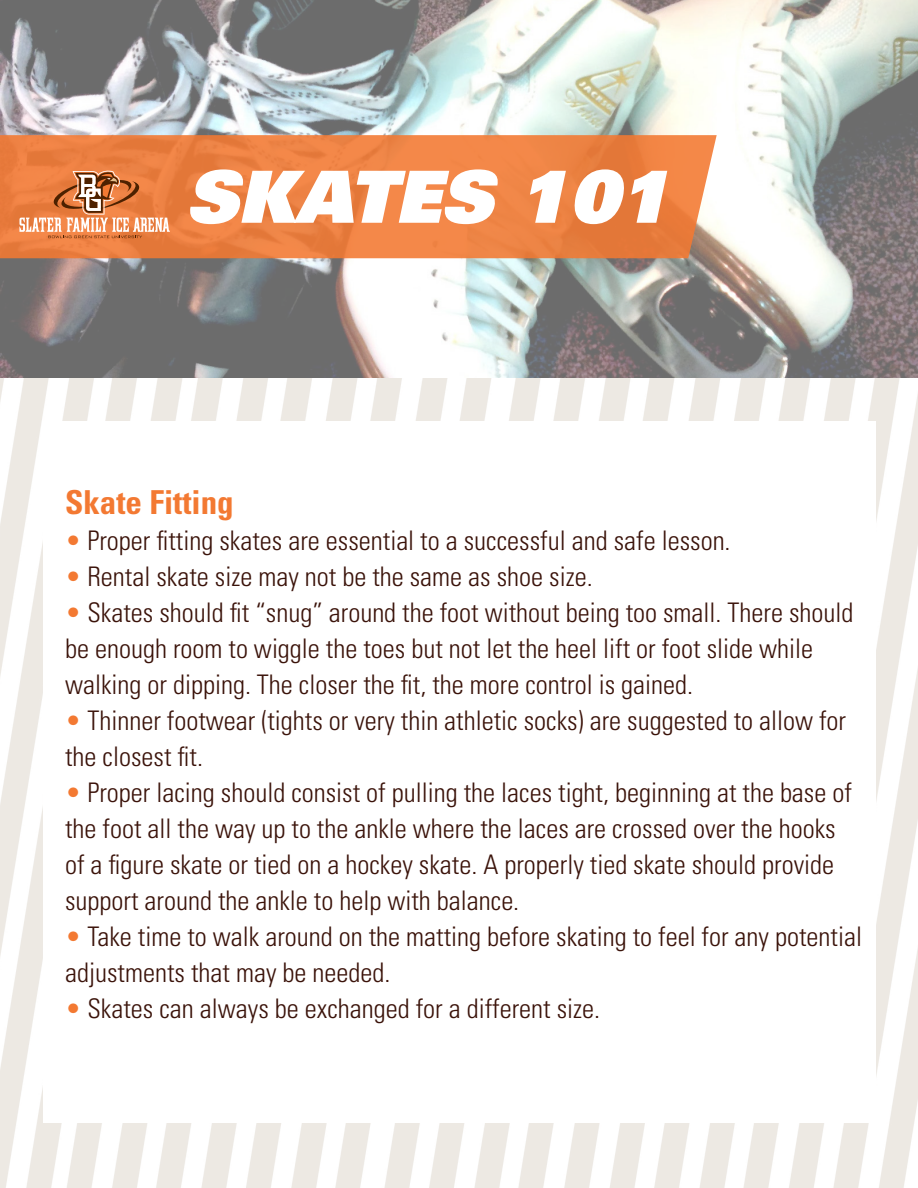
<style>
.page{position:relative;width:918px;height:1188px;background:#fff}
.page>*{position:absolute;margin:0;border:0;box-sizing:border-box;transform-origin:0 0}
.t1{font:72px "Univers LT Std X Black Obl";color:#fff}
.t2{font:700 condensed 33px "Univers LT Std";color:#f37932}
.t3{font:300 condensed 27px/36px "Univers LT Std";color:#3b130a}
.s1{color:#f37932}
</style>
<div class="page">
<img style="left:1px;top:1px;width:917px;height:1187px">
<div style="left:43px;top:421px;width:832px;height:701px;background:#fff"></div>
<svg style="left:0;top:135px;width:717px;height:123px;background:#ec8345"></svg>
<svg style="left:19px;top:171px;width:151px;height:67px;background:#e08a58"></svg>
<p class="t1" style="left:186px;top:150px;width:486px">SKATES 101</p>
<p class="t2" style="left:65px;top:482px;width:170px">Skate Fitting</p>
<p class="t3" style="left:65px;top:522px;width:667px"><span class="s1">•</span> Proper fitting skates are essential to a successful and safe lesson.</p>
<p class="t3" style="left:65px;top:558px;width:529px"><span class="s1">•</span> Rental skate size may not be the same as shoe size.</p>
<p class="t3" style="left:65px;top:594px;width:790px"><span class="s1">•</span> Skates should fit “snug” around the foot without being too small. There should be enough room to wiggle the toes but not let the heel lift or foot slide while walking or dipping. The closer the fit, the more control is gained.</p>
<p class="t3" style="left:65px;top:702px;width:783px"><span class="s1">•</span> Thinner footwear (tights or very thin athletic socks) are suggested to allow for the closest fit.</p>
<p class="t3" style="left:65px;top:774px;width:788px"><span class="s1">•</span> Proper lacing should consist of pulling the laces tight, beginning at the base of the foot all the way up to the ankle where the laces are crossed over the hooks of a figure skate or tied on a hockey skate. A properly tied skate should provide support around the ankle to help with balance.</p>
<p class="t3" style="left:65px;top:918px;width:798px"><span class="s1">•</span> Take time to walk around on the matting before skating to feel for any potential adjustments that may be needed.</p>
<p class="t3" style="left:65px;top:990px;width:537px"><span class="s1">•</span> Skates can always be exchanged for a different size.</p>
</div>
